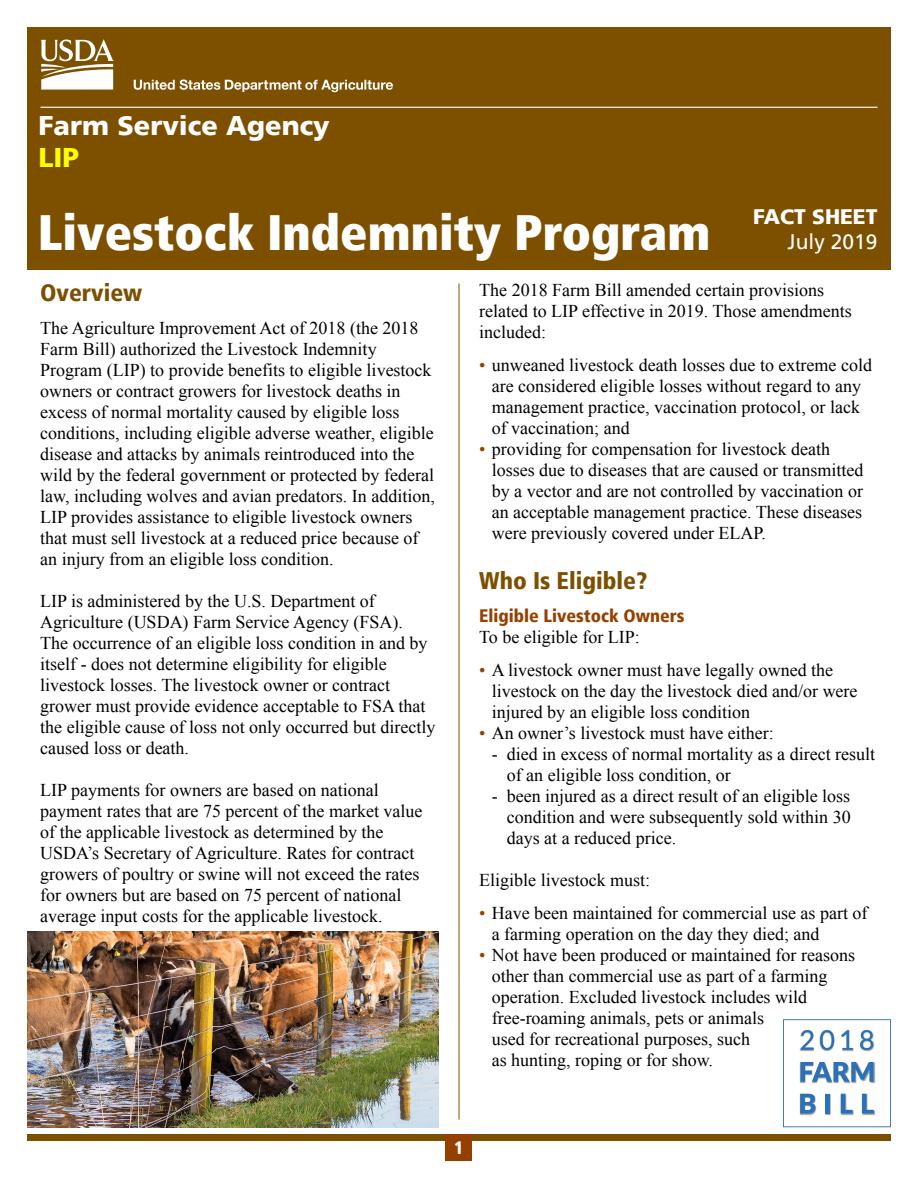
<style>
.page{position:relative;width:918px;height:1188px;background:#fff}
.page>*{position:absolute;margin:0;border:0;box-sizing:border-box;transform-origin:0 0}
.t1{font:900 condensed 49.5px "Frutiger LT";color:#fff}
.t2{font:900 27px "Frutiger LT";color:#fff}
.t3{font:900 27px "Frutiger LT";color:#ff0}
.t4{font:900 condensed 24px "Frutiger LT";color:#7d5000}
.t5{font:900 21px "Frutiger LT";color:#fff}
.t6{font:21px "Frutiger LT";color:#fff}
.t7{font:18px/21px "Times New Roman";color:#000}
.t8{font:900 condensed 18px "Frutiger LT";color:#964000}
.t9{font:900 condensed 18px "Frutiger LT";color:#fff}
.s1{color:#964000}
</style>
<div class="page">
<div style="left:27px;top:27px;width:864px;height:243px;background:#7d5000"></div>
<svg style="left:40px;top:39px;width:74px;height:51px"></svg>
<svg style="left:134px;top:80px;width:259px;height:12px"></svg>
<hr style="left:40px;top:107px;width:838px;height:1px;background:#fff">
<div style="left:27px;top:1134px;width:864px;height:7px;background:#7d5000"></div>
<div style="left:446px;top:1134px;width:26px;height:27px;background:#964000"></div>
<hr style="left:459px;top:284px;width:1px;height:835px;background:#7d5000">
<svg style="left:783px;top:1019px;width:108px;height:108px"></svg>
<img style="left:27px;top:932px;width:412px;height:195px">
<h2 class="t2" style="left:39px;top:109px;width:293px">Farm Service Agency</h2>
<h2 class="t3" style="left:39px;top:142px;width:42px">LIP</h2>
<p class="t5" style="left:753px;top:204px;width:126px">FACT SHEET</p>
<p class="t6" style="left:788px;top:230px;width:91px">July 2019</p>
<p class="t7" style="left:479px;top:279px;width:374px">The 2018 Farm Bill amended certain provisions related to LIP effective in 2019. Those amendments included:</p>
<p class="t7" style="left:492px;top:354px;width:382px;text-indent:-12px"><span class="s1">•</span> unweaned livestock death losses due to extreme cold are considered eligible losses without regard to any management practice, vaccination protocol, or lack of vaccination; and</p>
<p class="t7" style="left:492px;top:438px;width:373px;text-indent:-12px"><span class="s1">•</span> providing for compensation for livestock death losses due to diseases that are caused or transmitted by a vector and are not controlled by vaccination or an acceptable management practice. These diseases were previously covered under ELAP.</p>
<h3 class="t4" style="left:479px;top:566px;width:170px">Who Is Eligible?</h3>
<p class="t8" style="left:479px;top:605px;width:207px">Eligible Livestock Owners</p>
<p class="t7" style="left:479px;top:627px;width:162px">To be eligible for LIP:</p>
<p class="t7" style="left:492px;top:660px;width:367px;text-indent:-12px"><span class="s1">•</span> A livestock owner must have legally owned the livestock on the day the livestock died and/or were injured by an eligible loss condition</p>
<p class="t7" style="left:479px;top:723px;width:296px"><span class="s1">•</span> An owner’s livestock must have either:</p>
<p class="t7" style="left:507px;top:744px;width:370px;text-indent:-15px">- died in excess of normal mortality as a direct result of an eligible loss condition, or</p>
<p class="t7" style="left:507px;top:786px;width:345px;text-align:justify;text-indent:-15px">- been injured as a direct result of an eligible loss condition and were subsequently sold within 30 days at a reduced price.</p>
<p class="t7" style="left:479px;top:870px;width:173px">Eligible livestock must:</p>
<p class="t7" style="left:492px;top:903px;width:377px;text-indent:-12px"><span class="s1">•</span> Have been maintained for commercial use as part of a farming operation on the day they died; and</p>
<p class="t7" style="left:492px;top:945px;width:365px;text-indent:-12px"><span class="s1">•</span> Not have been produced or maintained for reasons other than commercial use as part of a farming operation. Excluded livestock includes wild free-roaming animals, pets or animals<br>used for recreational purposes, such<br>as hunting, roping or for show.</p>
<h1 class="t1" style="left:38px;top:202px;width:674px">Livestock Indemnity Program</h1>
<h3 class="t4" style="left:40px;top:278px;width:104px">Overview</h3>
<p class="t7" style="left:40px;top:317px;width:396px">The Agriculture Improvement Act of 2018 (the 2018<br>Farm Bill) authorized the Livestock Indemnity Program (LIP) to provide benefits to eligible livestock owners or contract growers for livestock deaths in excess of normal mortality caused by eligible loss conditions, including eligible adverse weather, eligible disease and attacks by animals reintroduced into the wild by the federal government or protected by federal law, including wolves and avian predators. In addition, LIP provides assistance to eligible livestock owners that must sell livestock at a reduced price because of an injury from an eligible loss condition.</p>
<p class="t7" style="left:40px;top:590px;width:397px">LIP is administered by the U.S. Department of Agriculture (USDA) Farm Service Agency (FSA).<br>The occurrence of an eligible loss condition in and by itself - does not determine eligibility for eligible livestock losses. The livestock owner or contract grower must provide evidence acceptable to FSA that the eligible cause of loss not only occurred but directly caused loss or death.</p>
<p class="t7" style="left:40px;top:779px;width:384px">LIP payments for owners are based on national payment rates that are 75 percent of the market value of the applicable livestock as determined by the USDA’s Secretary of Agriculture. Rates for contract growers of poultry or swine will not exceed the rates for owners but are based on 75 percent of national average input costs for the applicable livestock.</p>
<p class="t9" style="left:454px;top:1137px;width:11px">1</p>
</div>
